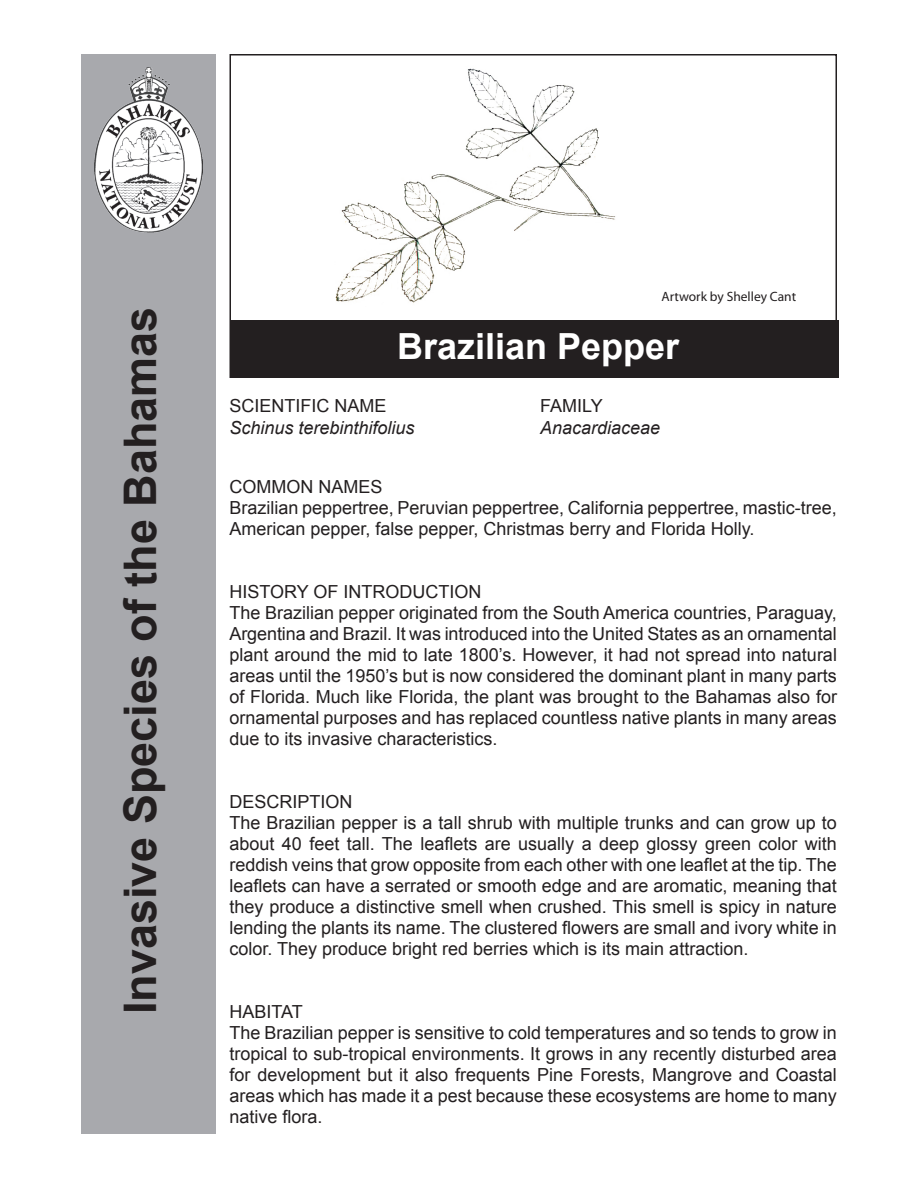
<style>
.page{position:relative;width:918px;height:1188px;background:#fff}
.page>*{position:absolute;margin:0;border:0;box-sizing:border-box;transform-origin:0 0}
.t1{font:700 45px "Arial";color:#231f20}
.t2{font:700 36px "Arial";color:#fff}
.t3{font:18px/21px "Arial";color:#231f20;text-align:justify}
.t4{font:18px "Arial";color:#231f20}
.t5{font:italic 18px "Arial";color:#231f20}
.t6{font:13.5px "Myriad Pro";color:#231f20}
</style>
<div class="page">
<div style="left:231px;top:321px;width:607px;height:57px;background:#231f20"></div>
<div style="left:81px;top:54px;width:135px;height:1080px;background:#a8a9ad"></div>
<img style="left:94px;top:68px;width:109px;height:165px">
<img style="left:335px;top:68px;width:281px;height:235px">
<p class="t1" style="left:111px;top:1014px;width:709px;rotate:-90deg">Invasive Species of the Bahamas</p>
<p class="t6" style="left:662px;top:288px;width:136px">Artwork by Shelley Cant</p>
<p class="t2" style="left:397px;top:323px;width:284px">Brazilian Pepper</p>
<p class="t3" style="left:230px;top:396px;width:159px">SCIENTIFIC NAME</p>
<p class="t5" style="left:230px;top:416px;width:187px">Schinus terebinthifolius</p>
<p class="t3" style="left:540px;top:396px;width:64px">FAMILY</p>
<p class="t5" style="left:540px;top:416px;width:122px">Anacardiaceae</p>
<p class="t4" style="left:230px;top:475px;width:154px">COMMON NAMES</p>
<p class="t3" style="left:230px;top:498px;width:609px">Brazilian peppertree, Peruvian peppertree, California peppertree, mastic-tree,<br>American pepper, false pepper, Christmas berry and Florida Holly.</p>
<p class="t4" style="left:230px;top:580px;width:254px">HISTORY OF INTRODUCTION</p>
<p class="t3" style="left:230px;top:603px;width:609px">The Brazilian pepper originated from the South America countries, Paraguay, Argentina and Brazil. It was introduced into the United States as an ornamental plant around the mid to late 1800’s. However, it had not spread into natural areas until the 1950’s but is now considered the dominant plant in many parts of Florida. Much like Florida, the plant was brought to the Bahamas also for ornamental purposes and has replaced countless native plants in many areas due to its invasive characteristics.</p>
<p class="t4" style="left:230px;top:790px;width:125px">DESCRIPTION</p>
<p class="t3" style="left:230px;top:813px;width:609px">The Brazilian pepper is a tall shrub with multiple trunks and can grow up to about 40 feet tall. The leaflets are usually a deep glossy green color with reddish veins that grow opposite from each other with one leaflet at the tip. The leaflets can have a serrated or smooth edge and are aromatic, meaning that they produce a distinctive smell when crushed. This smell is spicy in nature lending the plants its name. The clustered flowers are small and ivory white in color. They produce bright red berries which is its main attraction.</p>
<p class="t4" style="left:230px;top:1000px;width:75px">HABITAT</p>
<p class="t3" style="left:230px;top:1023px;width:609px">The Brazilian pepper is sensitive to cold temperatures and so tends to grow in tropical to sub-tropical environments. It grows in any recently disturbed area for development but it also frequents Pine Forests, Mangrove and Coastal areas which has made it a pest because these ecosystems are home to many native flora.</p>
</div>
